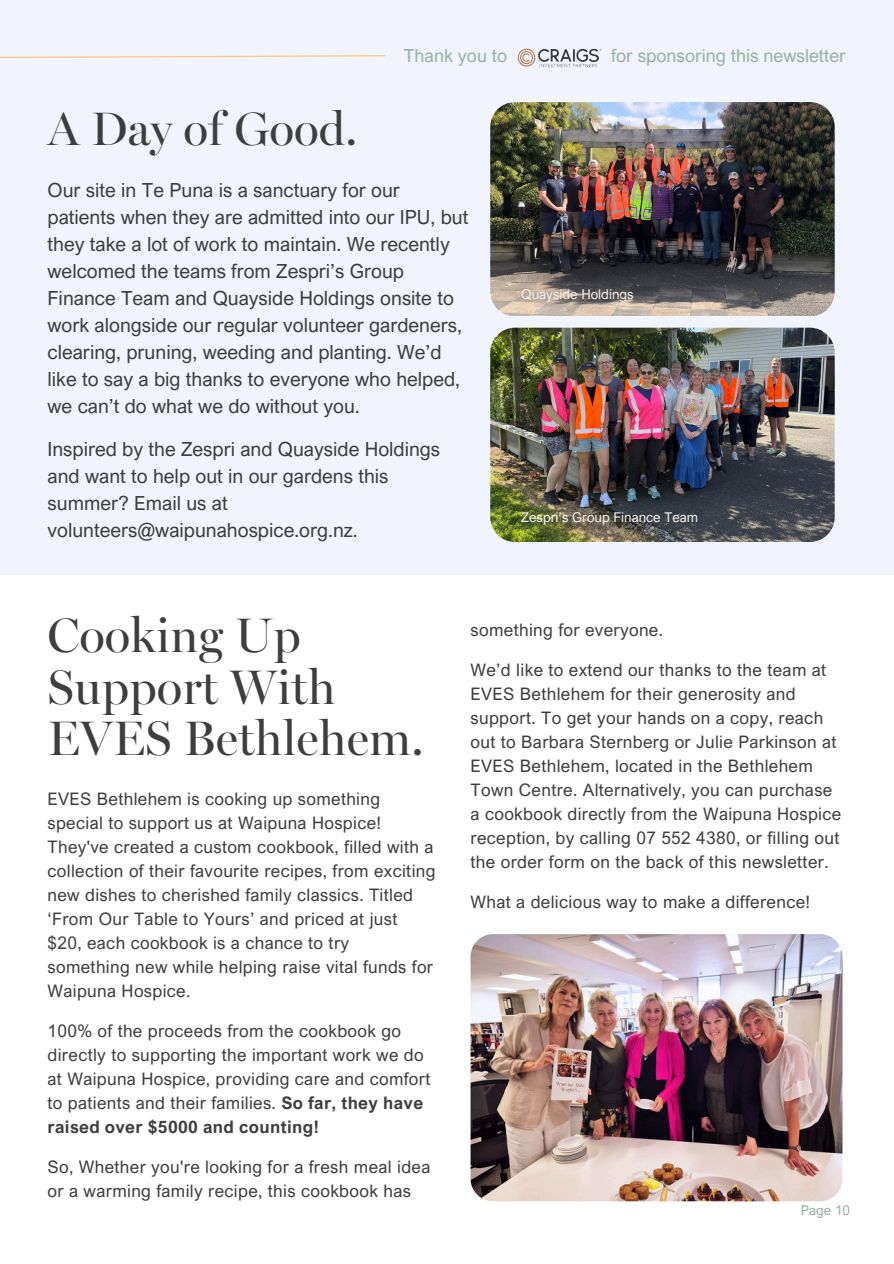
<style>
.page{position:relative;width:894px;height:1264px;background:#fff}
.page>*{position:absolute;margin:0;border:0;box-sizing:border-box;transform-origin:0 0}
.t1{font:48.6px/51.4px "Miller Banner";color:#3e3e3e}
.t2{font:47.1px "Miller Banner";color:#3e3e3e}
.t3{font:19.5px/27px "Arial Nova";color:#3e3e3e}
.t4{font:18px "Arial Nova";color:#96b2a2}
.t5{font:17.25px/24px "Arial Nova";letter-spacing:.02em;color:#3e3e3e}
.t6{font:13.5px "Arial Nova";color:#f4f0ea}
.t7{font:13.5px "Arial Nova";color:#96b2a2}
.s1{font-weight:700}
</style>
<div class="page">
<div style="left:0;top:0;width:893px;height:575px;background:#f1f4fc"></div>
<img style="left:490px;top:328px;width:344px;height:214px;border-radius:25px">
<img style="left:490px;top:102px;width:344px;height:214px;border-radius:25px">
<svg style="left:0;top:55px;width:386px;height:3px"></svg>
<img style="left:517px;top:48px;width:85px;height:20px">
<img style="left:470px;top:934px;width:372px;height:267px;border-radius:22px">
<h2 class="t4" style="left:404px;top:45px;width:105px">Thank you to</h2>
<h2 class="t4" style="left:611px;top:45px;width:236px">for sponsoring this newsletter</h2>
<p class="t2" style="left:48px;top:102px;width:311px">A Day of Good.</p>
<h1 class="t3" style="left:48px;top:176px;width:422px">Our site in Te Puna is a sanctuary for our patients when they are admitted into our IPU, but they take a lot of work to maintain. We recently welcomed the teams from Zespri’s Group Finance Team and Quayside Holdings onsite to work alongside our regular volunteer gardeners, clearing, pruning, weeding and planting. We’d like to say a big thanks to everyone who helped, we can’t do what we do without you.</h1>
<h2 class="t3" style="left:48px;top:435px;width:394px">Inspired by the Zespri and Quayside Holdings and want to help out in our gardens this summer? Email us at volunteers@waipunahospice.org.nz.</h2>
<h2 class="t6" style="left:521px;top:285px;width:114px">Quayside Holdings</h2>
<p class="t6" style="left:521px;top:509px;width:178px">Zespri’s Group Finance Team</p>
<h3 class="t1" style="left:48px;top:611px;width:377px">Cooking Up<br>Support With<br>EVES Bethlehem.</h3>
<p class="t5" style="left:48px;top:786px;width:389px">EVES Bethlehem is cooking up something special to support us at Waipuna Hospice!<br>They've created a custom cookbook, filled with a collection of their favourite recipes, from exciting new dishes to cherished family classics. Titled ‘From Our Table to Yours’ and priced at just $20, each cookbook is a chance to try something new while helping raise vital funds for Waipuna Hospice.</p>
<p class="t5" style="left:48px;top:1018px;width:384px">100% of the proceeds from the cookbook go directly to supporting the important work we do at Waipuna Hospice, providing care and comfort to patients and their families. <span class="s1">So far, they have raised over $5000 and counting!</span></p>
<h1 class="t5" style="left:48px;top:1154px;width:384px">So, Whether you're looking for a fresh meal idea or a warming family recipe, this cookbook has</h1>
<h3 class="t5" style="left:470px;top:617px;width:194px">something for everyone.</h3>
<h3 class="t5" style="left:470px;top:657px;width:372px">We’d like to extend our thanks to the team at EVES Bethlehem for their generosity and support. To get your hands on a copy, reach out to Barbara Sternberg or Julie Parkinson at EVES Bethlehem, located in the Bethlehem Town Centre. Alternatively, you can purchase a cookbook directly from the Waipuna Hospice reception, by calling 07 552 4380, or filling out the order form on the back of this newsletter.</h3>
<h3 class="t5" style="left:470px;top:889px;width:341px">What a delicious way to make a difference!</h3>
<h3 class="t7" style="left:800px;top:1201px;width:51px">Page 10</h3>
</div>
